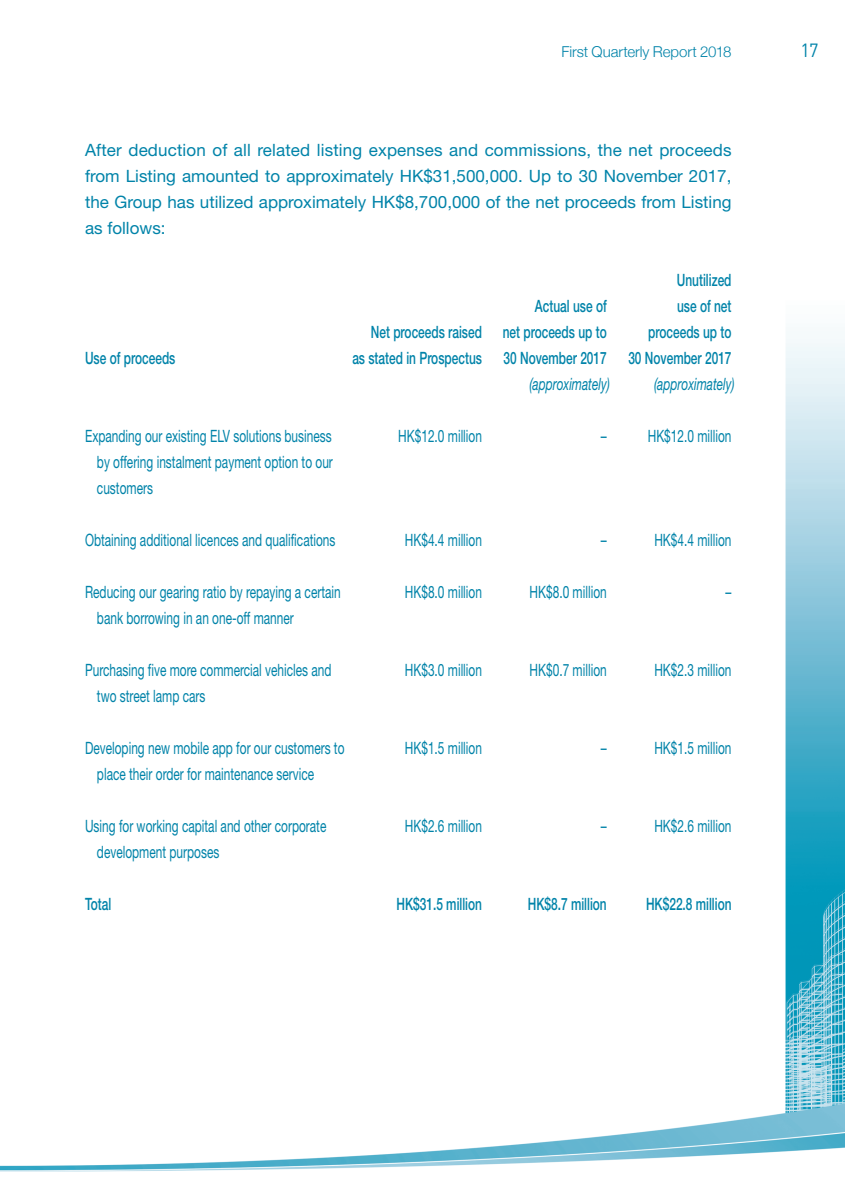
<style>
.page{position:relative;width:845px;height:1191px;background:#fff}
.page>*{position:absolute;margin:0;border:0;box-sizing:border-box;transform-origin:0 0}
.t1{font:18.8px "DIN";color:#0083a9;scale:.95 1}
.Table_1_Colume{font:17px "Helvetica Neue LT Std";color:#0083a9;scale:.7 1}
.Body_Text{font:17px/26px "Helvetica Neue LT Std";color:#0083a9;text-align:justify}
.Table_1_Colume-2{font:500 17px "Helvetica Neue LT Std";color:#0083a9;scale:.7 1}
.Table_1_Colume-3{font:italic 17px "Helvetica Neue LT Std";color:#0083a9;scale:.7 1}
.t2{font:300 15px "Helvetica Neue";letter-spacing:-.005em;color:#0083a9}
</style>
<div class="page">
<img style="left:1px;top:339px;width:844px;height:833px">
<p class="t2" style="left:561px;top:39px;width:171px">First Quarterly Report 2018</p>
<p class="t1" style="left:800px;top:38px;width:20px">17</p>
<p class="Body_Text" style="left:85px;top:137px;width:648px">After deduction of all related listing expenses and commissions, the net proceeds from Listing amounted to approximately HK$31,500,000. Up to 30 November 2017, the Group has utilized approximately HK$8,700,000 of the net proceeds from Listing as follows:</p>
<p class="Table_1_Colume-2" style="left:677px;top:270px;width:80px">Unutilized</p>
<p class="Table_1_Colume-2" style="left:535px;top:296px;width:104px">Actual use of</p>
<p class="Table_1_Colume-2" style="left:677px;top:296px;width:79px">use of net</p>
<p class="Table_1_Colume-2" style="left:371px;top:322px;width:338px">Net proceeds raised net proceeds up to</p>
<p class="Table_1_Colume-2" style="left:648px;top:322px;width:121px">proceeds up to</p>
<p class="Table_1_Colume-2" style="left:85px;top:348px;width:131px">Use of proceeds</p>
<p class="Table_1_Colume-2" style="left:352px;top:348px;width:187px">as stated in Prospectus</p>
<p class="Table_1_Colume-2" style="left:503px;top:348px;width:149px">30 November 2017</p>
<p class="Table_1_Colume-2" style="left:628px;top:348px;width:149px">30 November 2017</p>
<p class="Table_1_Colume-3" style="left:529px;top:374px;width:116px">(approximately)</p>
<p class="Table_1_Colume-3" style="left:654px;top:374px;width:116px">(approximately)</p>
<p class="Table_1_Colume" style="left:85px;top:426px;width:354px">Expanding our existing ELV solutions business</p>
<p class="Table_1_Colume" style="left:398px;top:426px;width:121px">HK$12.0 million</p>
<p class="Table_1_Colume" style="left:601px;top:426px;width:10px">–</p>
<p class="Table_1_Colume" style="left:648px;top:426px;width:121px">HK$12.0 million</p>
<p class="Table_1_Colume" style="left:97px;top:452px;width:338px">by offering instalment payment option to our</p>
<p class="Table_1_Colume" style="left:97px;top:478px;width:81px">customers</p>
<p class="Table_1_Colume" style="left:85px;top:530px;width:359px">Obtaining additional licences and qualifications</p>
<p class="Table_1_Colume" style="left:405px;top:530px;width:112px">HK$4.4 million</p>
<p class="Table_1_Colume" style="left:601px;top:530px;width:10px">–</p>
<p class="Table_1_Colume" style="left:654px;top:530px;width:112px">HK$4.4 million</p>
<p class="Table_1_Colume" style="left:85px;top:582px;width:367px">Reducing our gearing ratio by repaying a certain</p>
<p class="Table_1_Colume" style="left:405px;top:582px;width:112px">HK$8.0 million</p>
<p class="Table_1_Colume" style="left:529px;top:582px;width:112px">HK$8.0 million</p>
<p class="Table_1_Colume" style="left:725px;top:582px;width:10px">–</p>
<p class="Table_1_Colume" style="left:97px;top:608px;width:283px">bank borrowing in an one-off manner</p>
<p class="Table_1_Colume" style="left:85px;top:660px;width:354px">Purchasing five more commercial vehicles and</p>
<p class="Table_1_Colume" style="left:405px;top:660px;width:112px">HK$3.0 million</p>
<p class="Table_1_Colume" style="left:529px;top:660px;width:112px">HK$0.7 million</p>
<p class="Table_1_Colume" style="left:654px;top:660px;width:112px">HK$2.3 million</p>
<p class="Table_1_Colume" style="left:97px;top:686px;width:156px">two street lamp cars</p>
<p class="Table_1_Colume" style="left:85px;top:738px;width:372px">Developing new mobile app for our customers to</p>
<p class="Table_1_Colume" style="left:405px;top:738px;width:112px">HK$1.5 million</p>
<p class="Table_1_Colume" style="left:601px;top:738px;width:10px">–</p>
<p class="Table_1_Colume" style="left:654px;top:738px;width:112px">HK$1.5 million</p>
<p class="Table_1_Colume" style="left:97px;top:764px;width:312px">place their order for maintenance service</p>
<p class="Table_1_Colume" style="left:85px;top:816px;width:346px">Using for working capital and other corporate</p>
<p class="Table_1_Colume" style="left:405px;top:816px;width:112px">HK$2.6 million</p>
<p class="Table_1_Colume" style="left:601px;top:816px;width:10px">–</p>
<p class="Table_1_Colume" style="left:654px;top:816px;width:112px">HK$2.6 million</p>
<p class="Table_1_Colume" style="left:97px;top:842px;width:176px">development purposes</p>
<p class="Table_1_Colume-2" style="left:85px;top:894px;width:39px">Total</p>
<p class="Table_1_Colume-2" style="left:396px;top:894px;width:124px">HK$31.5 million</p>
<p class="Table_1_Colume-2" style="left:528px;top:894px;width:114px">HK$8.7 million</p>
<p class="Table_1_Colume-2" style="left:646px;top:894px;width:124px">HK$22.8 million</p>
</div>
